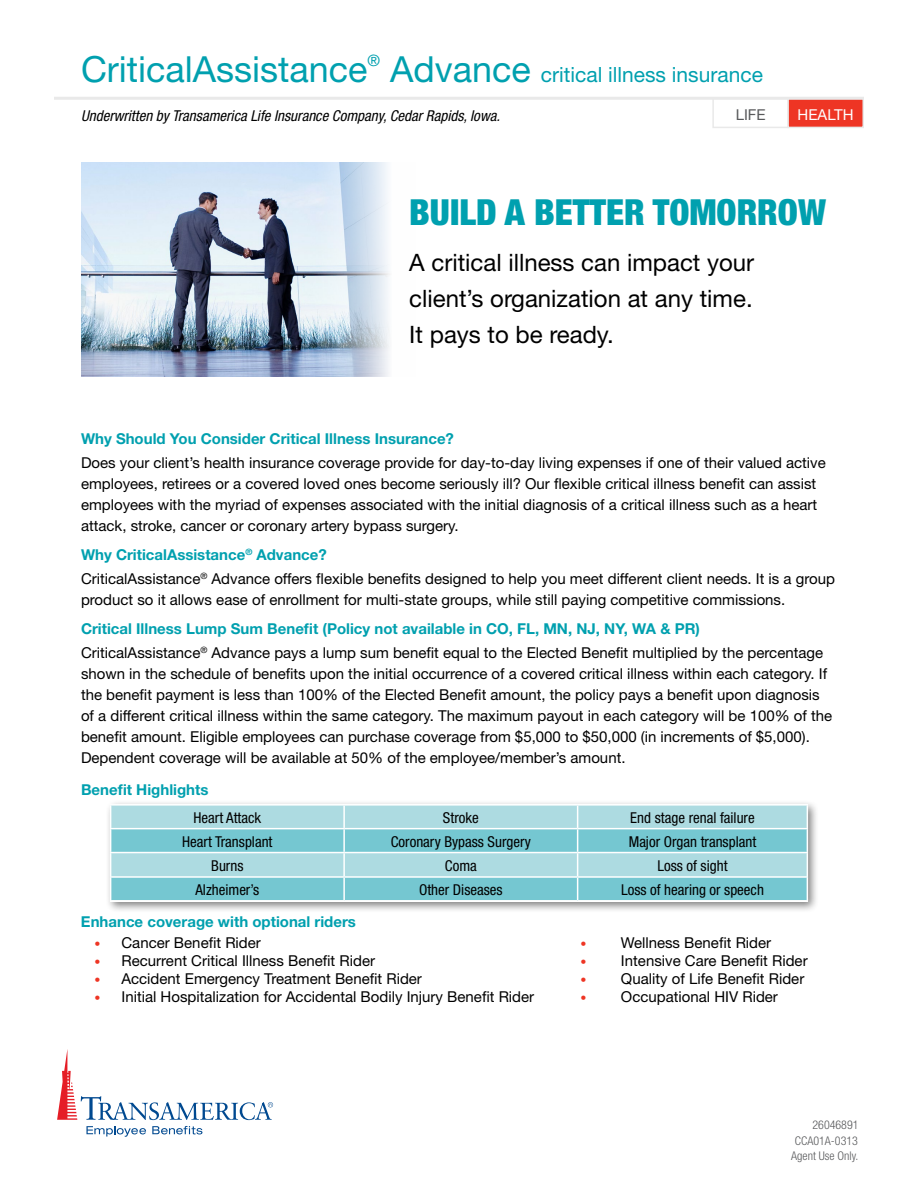
<style>
.page{position:relative;width:918px;height:1188px;background:#fff}
.page>*{position:absolute;margin:0;border:0;box-sizing:border-box;transform-origin:0 0}
.t1{font:900 condensed 36px "Helvetica Neue";color:#00a0af}
.t2{font:36px "Helvetica Neue";color:#00a0af}
.t3{font:24px/36px "Helvetica Neue";color:#000;text-align:justify}
.t4{font:21px "Helvetica Neue";color:#00a0af}
.t5{font:15.75px "Helvetica Neue";color:#00a0af}
.t6{font:15px/21px "Helvetica Neue";color:#000}
.t7{font:condensed 15px "Helvetica Neue";color:#000}
.t8{font:700 15px "Helvetica Neue";color:#00a0af}
.t9{font:italic condensed 15px "Helvetica Neue";color:#000}
.t10{font:15px "Helvetica Neue";color:#fff}
.t11{font:15px "Helvetica Neue";color:#58595b}
.t12{font:300 condensed 12px/14.4px "Helvetica Neue";color:#58595b;text-align:center}
.s1{font-size:36px}
.s2{font-weight:700;color:#00a0af}
.s3{font-size:12px;color:#ee3524}
</style>
<div class="page">
<div style="left:105px;top:799px;width:714px;height:114px;background:#000;opacity:.5"></div>
<div style="left:111px;top:806px;width:696px;height:22px;background:#addbe1"></div>
<svg style="left:111px;top:829px;width:696px;height:71px;background:#8aced7"></svg>
<hr style="left:110px;top:804px;width:234px;height:2px;background:#fff">
<hr style="left:344px;top:804px;width:234px;height:2px;background:#fff">
<hr style="left:343px;top:806px;width:2px;height:22px;background:#fff">
<hr style="left:578px;top:804px;width:230px;height:2px;background:#fff">
<hr style="left:110px;top:828px;width:234px;height:1px;background:#fff">
<hr style="left:344px;top:828px;width:234px;height:1px;background:#fff">
<hr style="left:343px;top:829px;width:2px;height:23px;background:#fff">
<hr style="left:578px;top:828px;width:230px;height:1px;background:#fff">
<hr style="left:110px;top:852px;width:234px;height:1px;background:#fff">
<hr style="left:344px;top:852px;width:234px;height:1px;background:#fff">
<hr style="left:343px;top:853px;width:2px;height:23px;background:#fff">
<hr style="left:578px;top:852px;width:230px;height:1px;background:#fff">
<hr style="left:110px;top:876px;width:234px;height:2px;background:#fff">
<svg style="left:110px;top:806px;width:1px;height:94px"></svg>
<hr style="left:344px;top:876px;width:234px;height:2px;background:#fff">
<hr style="left:343px;top:878px;width:2px;height:22px;background:#fff">
<hr style="left:578px;top:876px;width:230px;height:2px;background:#fff">
<svg style="left:577px;top:806px;width:1px;height:94px"></svg>
<svg style="left:807px;top:806px;width:1px;height:94px"></svg>
<hr style="left:110px;top:900px;width:234px;height:2px;background:#fff">
<hr style="left:344px;top:900px;width:234px;height:2px;background:#fff">
<hr style="left:578px;top:900px;width:230px;height:2px;background:#fff">
<img style="left:81px;top:162px;width:309px;height:215px">
<svg style="left:57px;top:1049px;width:216px;height:71px"></svg>
<svg style="left:86px;top:1126px;width:60px;height:11px"></svg>
<svg style="left:152px;top:1126px;width:50px;height:8px"></svg>
<div style="left:712px;top:98px;width:77px;height:30px;border:2px solid #e9e9e9"></div>
<div style="left:787px;top:98px;width:77px;height:30px;background:#ee3524;border:2px solid #e9e9e9"></div>
<hr style="left:54px;top:97px;width:810px;height:3px;background:#e9e9e9">
<h1 class="t2" style="left:81px;top:48px;width:288px">CriticalAssistance</h1>
<p class="t5" style="left:368px;top:51px;width:14px">®</p>
<h3 class="t4" style="left:390px;top:62px;width:374px"><span class="s1">Advance</span> critical illness insurance</h3>
<p class="t9" style="left:81px;top:107px;width:421px">Underwritten by Transamerica Life Insurance Company, Cedar Rapids, Iowa.</p>
<p class="t11" style="left:736px;top:105px;width:31px">LIFE</p>
<p class="t10" style="left:798px;top:105px;width:58px">HEALTH</p>
<h1 class="t1" style="left:409px;top:190px;width:418px">BUILD A BETTER TOMORROW</h1>
<h2 class="t3" style="left:409px;top:245px;width:346px">A critical illness can impact your client’s organization at any time.<br>It pays to be ready.</h2>
<p class="t8" style="left:81px;top:429px;width:374px">Why Should You Consider Critical Illness Insurance?</p>
<p class="t6" style="left:81px;top:452px;width:746px">Does your client’s health insurance coverage provide for day-to-day living expenses if one of their valued active employees, retirees or a covered loved ones become seriously ill? Our flexible critical illness benefit can assist employees with the myriad of expenses associated with the initial diagnosis of a critical illness such as a heart attack, stroke, cancer or coronary artery bypass surgery.</p>
<p class="t6" style="left:81px;top:542px;width:756px;line-height:24.3px"><span class="s2">Why CriticalAssistance</span><sup>®</sup> <span class="s2">Advance?<br></span>CriticalAssistance<sup>®</sup> Advance offers flexible benefits designed to help you meet different client needs. It is a group</p>
<p class="t6" style="left:81px;top:589px;width:706px">product so it allows ease of enrollment for multi-state groups, while still paying competitive commissions.</p>
<p class="t6" style="left:81px;top:616px;width:744px;line-height:24.3px"><span class="s2">Critical Illness Lump Sum Benefit (Policy not available in CO, FL, MN, NJ, NY, WA &amp; PR)<br></span>CriticalAssistance<sup>®</sup> Advance pays a lump sum benefit equal to the Elected Benefit multiplied by the percentage</p>
<p class="t6" style="left:81px;top:663px;width:753px">shown in the schedule of benefits upon the initial occurrence of a covered critical illness within each category. If the benefit payment is less than 100% of the Elected Benefit amount, the policy pays a benefit upon diagnosis of a different critical illness within the same category. The maximum payout in each category will be 100% of the benefit amount. Eligible employees can purchase coverage from $5,000 to $50,000 (in increments of $5,000).<br>Dependent coverage will be available at 50% of the employee/member’s amount.</p>
<p class="t8" style="left:81px;top:780px;width:129px">Benefit Highlights</p>
<p class="t7" style="left:194px;top:809px;width:69px">Heart Attack</p>
<p class="t7" style="left:443px;top:809px;width:37px">Stroke</p>
<p class="t7" style="left:630px;top:809px;width:126px">End stage renal failure</p>
<p class="t7" style="left:182px;top:833px;width:92px">Heart Transplant</p>
<p class="t7" style="left:391px;top:833px;width:142px">Coronary Bypass Surgery</p>
<p class="t7" style="left:629px;top:833px;width:129px">Major Organ transplant</p>
<p class="t7" style="left:211px;top:857px;width:34px">Burns</p>
<p class="t7" style="left:445px;top:857px;width:33px">Coma</p>
<p class="t7" style="left:657px;top:857px;width:72px">Loss of sight</p>
<p class="t7" style="left:195px;top:881px;width:65px">Alzheimer’s</p>
<p class="t7" style="left:419px;top:881px;width:85px">Other Diseases</p>
<p class="t7" style="left:621px;top:881px;width:144px">Loss of hearing or speech</p>
<p class="t8" style="left:81px;top:912px;width:276px">Enhance coverage with optional riders</p>
<p class="t6" style="left:94px;top:932px;width:168px"><span class="s3">•</span> Cancer Benefit Rider</p>
<p class="t6" style="left:580px;top:932px;width:192px"><span class="s3">•</span> Wellness Benefit Rider</p>
<p class="t6" style="left:94px;top:950px;width:282px"><span class="s3">•</span> Recurrent Critical Illness Benefit Rider</p>
<p class="t6" style="left:580px;top:950px;width:229px"><span class="s3">•</span> Intensive Care Benefit Rider</p>
<p class="t6" style="left:94px;top:968px;width:329px"><span class="s3">•</span> Accident Emergency Treatment Benefit Rider</p>
<p class="t6" style="left:580px;top:968px;width:225px"><span class="s3">•</span> Quality of Life Benefit Rider</p>
<p class="t6" style="left:94px;top:986px;width:441px"><span class="s3">•</span> Initial Hospitalization for Accidental Bodily Injury Benefit Rider</p>
<p class="t6" style="left:580px;top:986px;width:199px"><span class="s3">•</span> Occupational HIV Rider</p>
<p class="t12" style="left:813px;top:1117px;width:48px">26046891</p>
<p class="t12" style="left:791px;top:1134px;width:69px">CCA01A-0313<br>Agent Use Only.</p>
</div>
